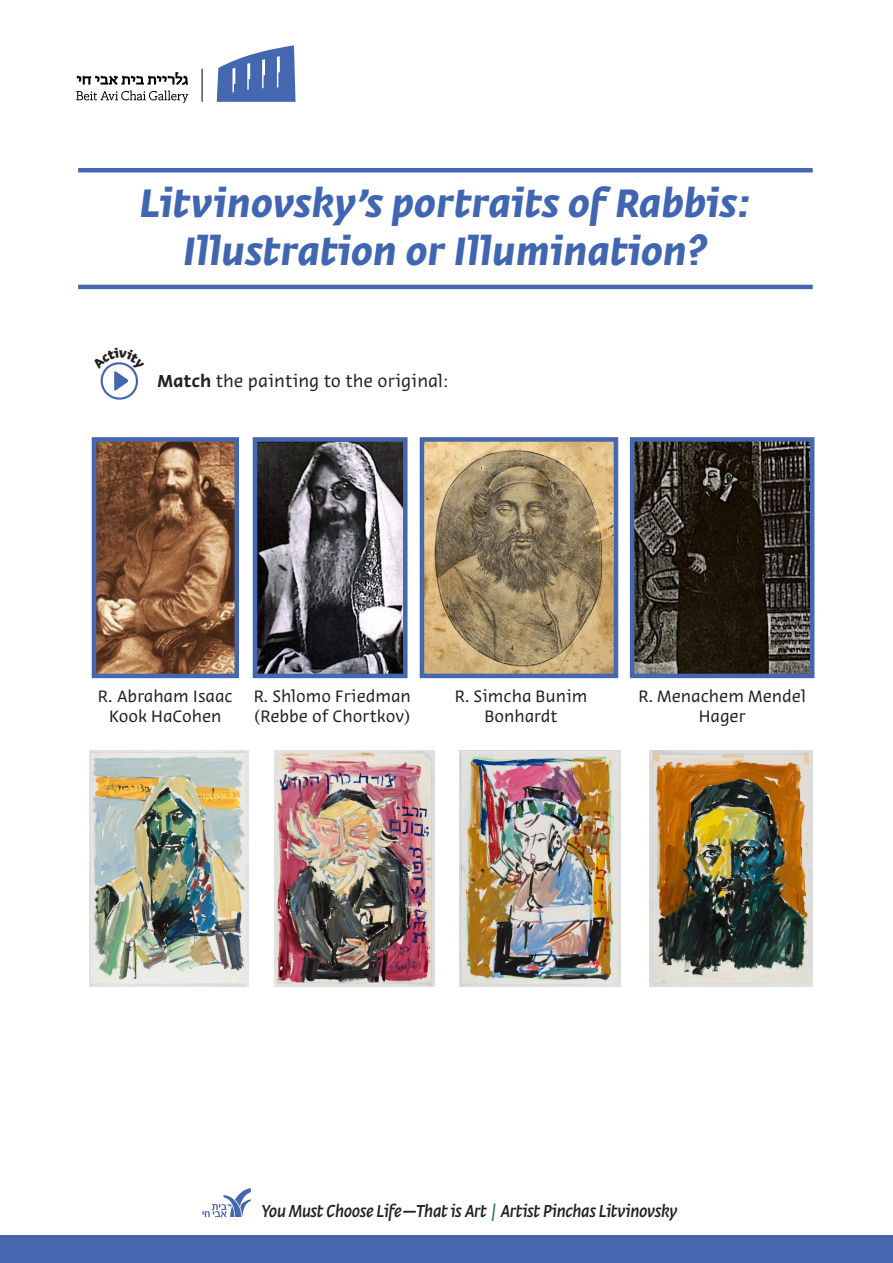
<style>
.page{position:relative;width:893px;height:1263px;background:#fff}
.page>*{position:absolute;margin:0;border:0;box-sizing:border-box;transform-origin:0 0}
.t1{font:italic 700 41.25px/47.5px "Editor Sans";color:#4166b1;text-align:center}
.t2{font:italic 500 18px "Editor Sans";letter-spacing:-.02em;color:#231f20;scale:.9 1}
.t3{font:18px "Editor Sans";color:#231f20}
.t4{font:17.25px/19.8px "Editor Sans";color:#231f20;text-align:center}
.s1{font-weight:600}
.s2{color:#297840}
</style>
<div class="page">
<hr style="left:78px;top:168px;width:735px;height:4px;background:#4567b0">
<hr style="left:78px;top:285px;width:735px;height:4px;background:#4567b0">
<img style="left:459px;top:750px;width:161px;height:237px">
<img style="left:89px;top:750px;width:160px;height:237px">
<img style="left:650px;top:750px;width:163px;height:237px">
<img style="left:275px;top:750px;width:159px;height:237px">
<img style="left:425px;top:442px;width:188px;height:231px">
<div style="left:420px;top:437px;width:198px;height:241px;border:4px solid #4567b0"></div>
<img style="left:258px;top:442px;width:145px;height:231px">
<div style="left:253px;top:437px;width:155px;height:241px;border:4px solid #4567b0"></div>
<img style="left:635px;top:442px;width:174px;height:231px">
<div style="left:630px;top:437px;width:184px;height:241px;border:4px solid #4567b0"></div>
<img style="left:97px;top:442px;width:137px;height:231px">
<div style="left:92px;top:437px;width:147px;height:241px;border:4px solid #4567b0"></div>
<div style="left:0;top:1235px;width:893px;height:28px;background:#4567b0"></div>
<svg style="left:76px;top:72px;width:112px;height:31px"></svg>
<svg style="left:217px;top:45px;width:79px;height:57px"></svg>
<hr style="left:202px;top:69px;width:1px;height:33px;background:#000">
<svg style="left:202px;top:1188px;width:49px;height:29px"></svg>
<svg style="left:100px;top:362px;width:39px;height:38px"></svg>
<p class="t1" style="left:140px;top:182px;width:613px">Litvinovsky’s portraits of Rabbis:<br>Illustration or Illumination?</p>
<p class="t3" style="left:157px;top:369px;width:293px"><span class="s1">Match</span> the painting to the original:</p>
<p class="t4" style="left:98px;top:686px;width:136px">R. Abraham Isaac<br>Kook HaCohen</p>
<p class="t4" style="left:254px;top:686px;width:159px;text-align:left">R. Shlomo Friedman (Rebbe of Chortkov)</p>
<p class="t4" style="left:455px;top:686px;width:134px">R. Simcha Bunim<br>Bonhardt</p>
<p class="t4" style="left:638px;top:686px;width:169px">R. Menachem Mendel<br>Hager</p>
<p class="t2" style="left:261px;top:1199px;width:464px">You Must Choose Life—That is Art <span class="s2">|</span> Artist Pinchas Litvinovsky</p>
</div>
